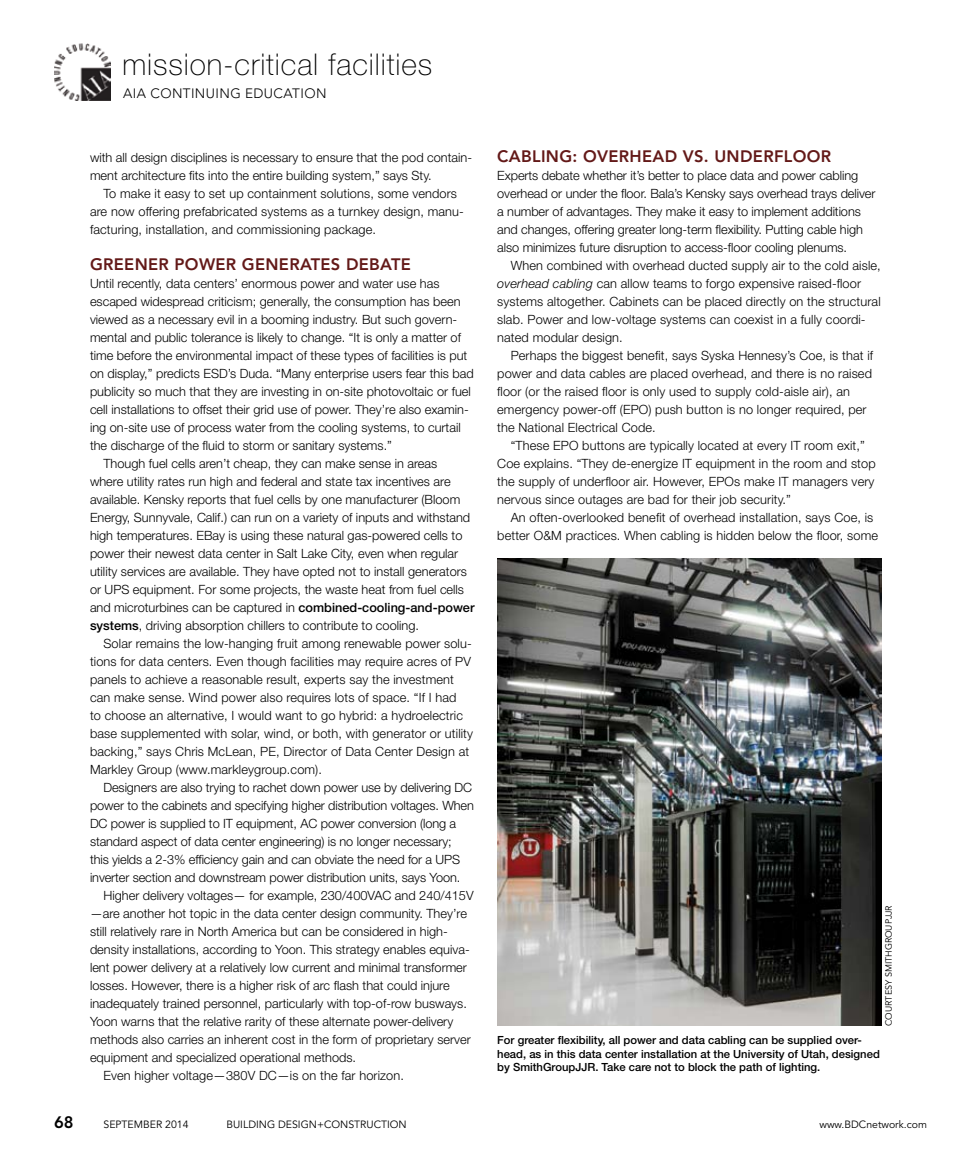
<style>
.page{position:relative;width:972px;height:1161px;background:#fff}
.page>*{position:absolute;margin:0;border:0;box-sizing:border-box;transform-origin:0 0}
.t1{font:100 30px "Helvetica Neue LT Std";letter-spacing:.03em;color:#000}
.t2{font:800 16.5px "Avenir LT Std";letter-spacing:.02em;color:#631918}
.t3{font:800 16.5px "Avenir LT Std";color:#000}
.t4{font:300 13.5px "Avenir LT Std";letter-spacing:.03em;color:#000}
.t5{font:300 12.75px/18px "Helvetica Neue LT Std";color:#000}
.t6{font:500 11.25px/13.5px "Helvetica Neue LT Std";color:#000}
.t7{font:10.5px "Avenir LT Std";color:#000}
.t8{font:9px "Avenir LT Std";color:#000}
.s1{font-weight:500}
.s2{font-style:italic}
.s3{font-weight:400;font-size:10.5px}
</style>
<div class="page">
<img style="left:497px;top:558px;width:385px;height:468px">
<img style="left:54px;top:44px;width:56px;height:56px">
<h1 class="t1" style="left:122px;top:48px;width:311px">mission-critical facilities</h1>
<p class="t4" style="left:123px;top:86px;width:205px">AIA CONTINUING EDUCATION</p>
<p class="t5" style="left:90px;top:148px;width:384px">with all design disciplines is necessary to ensure that the pod contain&shy;ment architecture fits into the entire building system,” says Sty.</p>
<p class="t5" style="left:90px;top:184px;width:375px;text-indent:14px">To make it easy to set up containment solutions, some vendors are now offering prefabricated systems as a turnkey design, manu&shy;facturing, installation, and commissioning package.</p>
<p class="t2" style="left:90px;top:255px;width:322px">GREENER POWER GENERATES DEBATE</p>
<p class="t5" style="left:90px;top:274px;width:351px">Until recently, data centers’ enormous power and water use has</p>
<p class="t5" style="left:90px;top:292px;width:372px">escaped widespread criticism; generally, the consumption has been</p>
<p class="t5" style="left:90px;top:310px;width:369px">viewed as a necessary evil in a booming industry. But such govern-</p>
<p class="t5" style="left:90px;top:328px;width:373px">mental and public tolerance is likely to change. “It is only a matter of</p>
<p class="t5" style="left:90px;top:346px;width:379px">time before the environmental impact of these types of facilities is put</p>
<p class="t5" style="left:90px;top:364px;width:385px">on display,” predicts ESD’s Duda. “Many enterprise users fear this bad</p>
<p class="t5" style="left:90px;top:382px;width:382px">publicity so much that they are investing in on-site photovoltaic or fuel</p>
<p class="t5" style="left:90px;top:400px;width:380px">cell installations to offset their grid use of power. They’re also examin-</p>
<p class="t5" style="left:90px;top:418px;width:372px">ing on-site use of process water from the cooling systems, to curtail</p>
<p class="t5" style="left:90px;top:436px;width:304px">the discharge of the fluid to storm or sanitary systems.”</p>
<p class="t5" style="left:104px;top:454px;width:335px">Though fuel cells aren’t cheap, they can make sense in areas</p>
<p class="t5" style="left:90px;top:472px;width:362px">where utility rates run high and federal and state tax incentives are</p>
<p class="t5" style="left:90px;top:490px;width:372px">available. Kensky reports that fuel cells by one manufacturer (Bloom</p>
<p class="t5" style="left:90px;top:508px;width:382px">Energy, Sunnyvale, Calif.) can run on a variety of inputs and withstand</p>
<p class="t5" style="left:90px;top:526px;width:374px">high temperatures. EBay is using these natural gas-powered cells to</p>
<p class="t5" style="left:90px;top:544px;width:370px">power their newest data center in Salt Lake City, even when regular</p>
<p class="t5" style="left:90px;top:562px;width:378px">utility services are available. They have opted not to install generators</p>
<p class="t5" style="left:90px;top:580px;width:376px">or UPS equipment. For some projects, the waste heat from fuel cells</p>
<p class="t5" style="left:90px;top:598px;width:386px">and microturbines can be captured in <span class="s1">combined-cooling-and-power</span></p>
<p class="t5" style="left:90px;top:616px;width:330px"><span class="s1">systems</span>, driving absorption chillers to contribute to cooling.</p>
<p class="t5" style="left:104px;top:634px;width:370px">Solar remains the low-hanging fruit among renewable power solu-</p>
<p class="t5" style="left:90px;top:652px;width:383px">tions for data centers. Even though facilities may require acres of PV</p>
<p class="t5" style="left:90px;top:670px;width:366px">panels to achieve a reasonable result, experts say the investment</p>
<p class="t5" style="left:90px;top:688px;width:368px">can make sense. Wind power also requires lots of space. “If I had</p>
<p class="t5" style="left:90px;top:706px;width:374px">to choose an alternative, I would want to go hybrid: a hydroelectric</p>
<p class="t5" style="left:90px;top:724px;width:385px">base supplemented with solar, wind, or both, with generator or utility</p>
<p class="t5" style="left:90px;top:742px;width:381px">backing,” says Chris McLean, PE, Director of Data Center Design at</p>
<p class="t5" style="left:90px;top:760px;width:234px">Markley Group (www.markleygroup.com).</p>
<p class="t5" style="left:104px;top:778px;width:370px">Designers are also trying to rachet down power use by delivering DC</p>
<p class="t5" style="left:90px;top:796px;width:385px">power to the cabinets and specifying higher distribution voltages. When</p>
<p class="t5" style="left:90px;top:814px;width:368px">DC power is supplied to IT equipment, AC power conversion (long a</p>
<p class="t5" style="left:90px;top:832px;width:363px">standard aspect of data center engineering) is no longer necessary;</p>
<p class="t5" style="left:90px;top:850px;width:372px">this yields a 2-3% efficiency gain and can obviate the need for a UPS</p>
<p class="t5" style="left:90px;top:868px;width:372px">inverter section and downstream power distribution units, says Yoon.</p>
<p class="t5" style="left:104px;top:886px;width:372px">Higher delivery voltages— for example, 230/400VAC and 240/415V</p>
<p class="t5" style="left:90px;top:904px;width:378px">—are another hot topic in the data center design community. They’re</p>
<p class="t5" style="left:90px;top:922px;width:359px">still relatively rare in North America but can be considered in high-</p>
<p class="t5" style="left:90px;top:940px;width:381px">density installations, according to Yoon. This strategy enables equiva-</p>
<p class="t5" style="left:90px;top:958px;width:378px">lent power delivery at a relatively low current and minimal transformer</p>
<p class="t5" style="left:90px;top:976px;width:361px">losses. However, there is a higher risk of arc flash that could injure</p>
<p class="t5" style="left:90px;top:994px;width:378px">inadequately trained personnel, particularly with top-of-row busways.</p>
<p class="t5" style="left:90px;top:1012px;width:365px">Yoon warns that the relative rarity of these alternate power-delivery</p>
<p class="t5" style="left:90px;top:1030px;width:382px">methods also carries an inherent cost in the form of proprietary server</p>
<p class="t5" style="left:90px;top:1048px;width:268px">equipment and specialized operational methods.</p>
<p class="t5" style="left:104px;top:1066px;width:302px">Even higher voltage—380V DC—is on the far horizon.</p>
<p class="t2" style="left:497px;top:147px;width:336px">CABLING: OVERHEAD VS. UNDERFLOOR</p>
<p class="t5" style="left:497px;top:166px;width:380px">Experts debate whether it’s better to place data and power cabling overhead or under the floor. Bala’s Kensky says overhead trays deliver a number of advantages. They make it easy to implement additions and changes, offering greater long-term flexibility. Putting cable high also minimizes future disruption to access-floor cooling plenums.</p>
<p class="t5" style="left:497px;top:256px;width:385px;text-indent:14px">When combined with overhead ducted supply air to the cold aisle, <span class="s2">overhead cabling</span> can allow teams to forgo expensive raised-floor systems altogether. Cabinets can be placed directly on the structural slab. Power and low-voltage systems can coexist in a fully coordi&shy;nated modular design.</p>
<p class="t5" style="left:497px;top:346px;width:377px;text-indent:14px">Perhaps the biggest benefit, says Syska Hennesy’s Coe, is that if power and data cables are placed overhead, and there is no raised floor (or the raised floor is only used to supply cold-aisle air), an emergency power-off (EPO) push button is no longer required, per the National Electrical Code.</p>
<p class="t5" style="left:497px;top:436px;width:380px;text-indent:14px">“These EPO buttons are typically located at every IT room exit,” Coe explains. “They de-energize IT equipment in the room and stop the supply of underfloor air. However, EPOs make IT managers very nervous since outages are bad for their job security.”</p>
<p class="t5" style="left:497px;top:508px;width:382px;text-indent:14px">An often-overlooked benefit of overhead installation, says Coe, is better O&amp;M practices. When cabling is hidden below the floor, some</p>
<p class="t8" style="left:884px;top:1026px;width:122px;rotate:-90deg">COURTESY SM ITHGROUPJJR</p>
<p class="t6" style="left:497px;top:1033px;width:384px">For greater flexibility, all power and data cabling can be supplied over&shy;head, as in this data center installation at the University of Utah, designed by SmithGroupJJR. Take care not to block the path of lighting.</p>
<p class="t3" style="left:54px;top:1113px;width:35px">68 <span class="s3">se</span></p>
<p class="t7" style="left:116px;top:1119px;width:35px">ptember</p>
<p class="t7" style="left:165px;top:1119px;width:25px">2014</p>
<p class="t7" style="left:226px;top:1119px;width:182px">BUILDING DESIGN+CONSTRUCTION</p>
<p class="t7" style="left:819px;top:1119px;width:109px">www.BDCnetwork.com</p>
</div>
